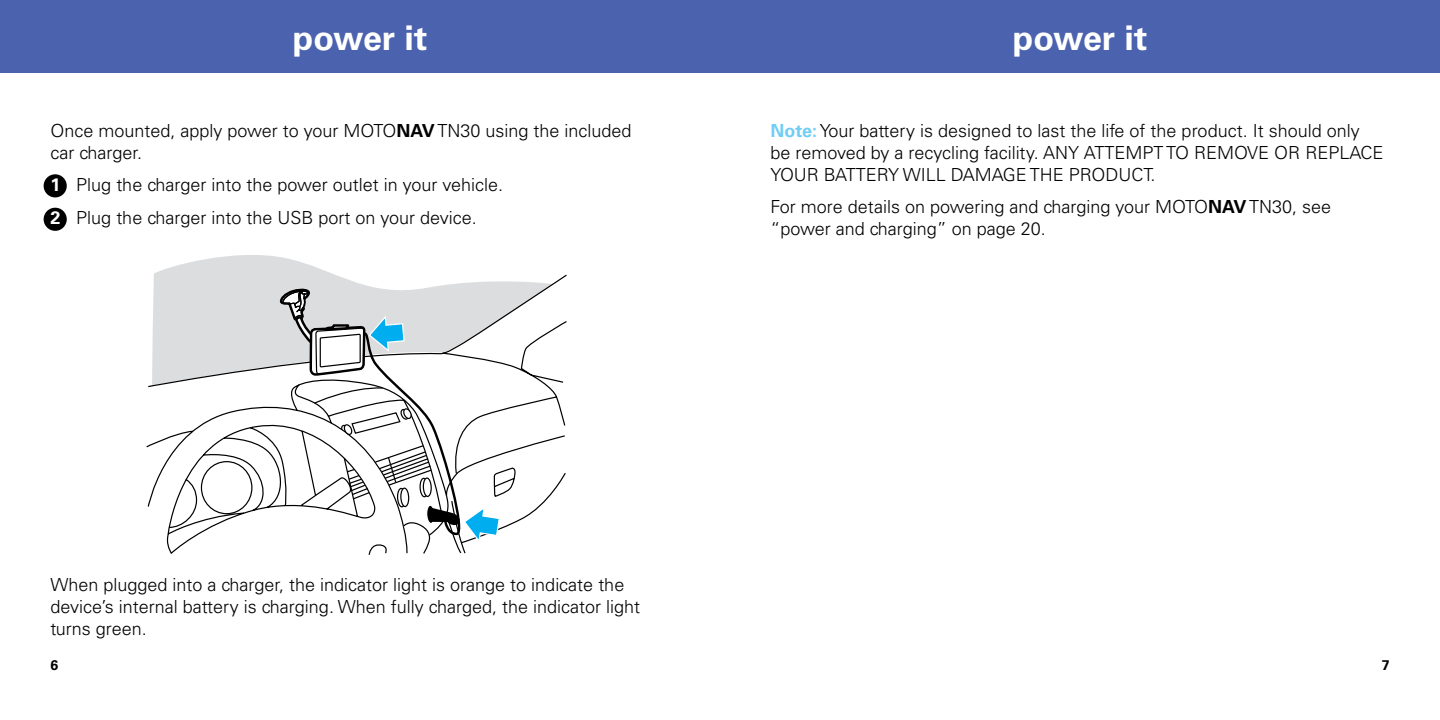
<style>
.page{position:relative;width:1440px;height:720px;background:#fff}
.page>*{position:absolute;margin:0;border:0;box-sizing:border-box;transform-origin:0 0}
.t1{font:700 34px "Univers";color:#fff}
.t2{font:300 18px/22px "Univers";color:#000}
.t3{font:700 14px "Univers";color:#000}
.s1{font-weight:700}
.s2{font-weight:700;color:#fff}
.s3{font-weight:700;color:#72cdf4}
</style>
<div class="page">
<div style="left:720px;top:0;width:720px;height:73px;background:#4b63ae"></div>
<div style="left:44px;top:208px;width:23px;height:23px;background:#000;border-radius:50%"></div>
<div style="left:44px;top:174px;width:23px;height:23px;background:#000;border-radius:50%"></div>
<div style="left:0;top:0;width:720px;height:73px;background:#4b63ae"></div>
<svg style="left:154px;top:255px;width:179px;height:19px;fill:#dcddde"></svg>
<svg style="left:146px;top:274px;width:421px;height:280px"></svg>
<svg style="left:277px;top:286px;width:239px;height:269px"></svg>
<h1 class="t1" style="left:293px;top:18px;width:136px">power it</h1>
<p class="t2" style="left:50px;top:119px;width:583px">Once mounted, apply power to your MOTO<span class="s1">NAV</span> TN30 using the included car charger.</p>
<p class="t2" style="left:50px;top:169px;width:454px;line-height:32.8px"><span class="s2">1</span> Plug the charger into the power outlet in your vehicle.<br><span class="s2">2</span> Plug the charger into the USB port on your device.</p>
<h1 class="t1" style="left:1013px;top:18px;width:136px">power it</h1>
<p class="t2" style="left:770px;top:119px;width:614px"><span class="s3">Note:</span> Your battery is designed to last the life of the product. It should only be removed by a recycling facility. ANY ATTEMPT TO REMOVE OR REPLACE<br>YOUR BATTERY WILL DAMAGE THE PRODUCT.</p>
<p class="t2" style="left:770px;top:196px;width:562px">For more details on powering and charging your MOTO<span class="s1">NAV</span> TN30, see “power and charging” on page 20.</p>
<p class="t2" style="left:50px;top:574px;width:591px">When plugged into a charger, the indicator light is orange to indicate the device’s internal battery is charging. When fully charged, the indicator light turns green.</p>
<p class="t3" style="left:50px;top:657px;width:9px">6</p>
<p class="t3" style="left:1382px;top:656px;width:9px">7</p>
</div>
